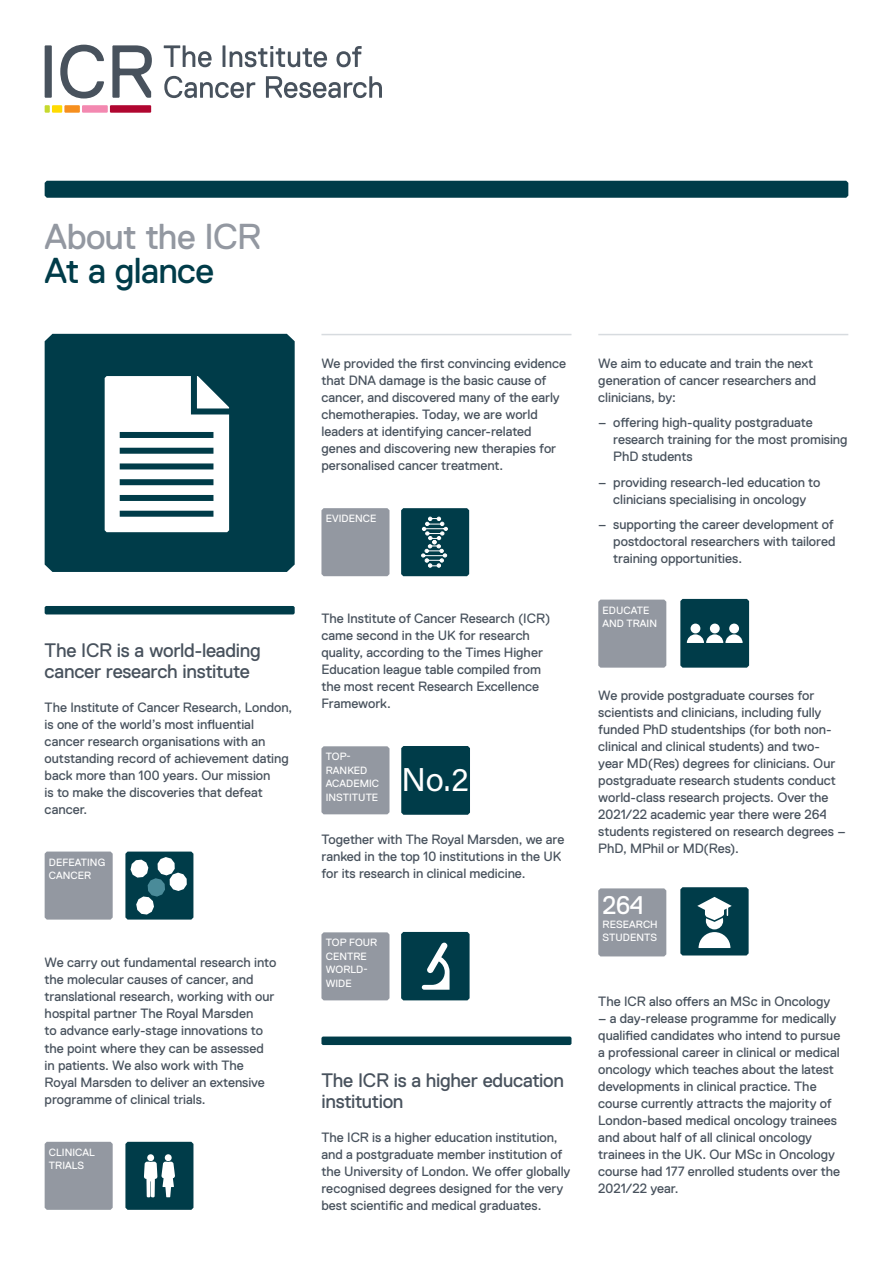
<style>
.page{position:relative;width:893px;height:1263px;background:#fff}
.page>*{position:absolute;margin:0;border:0;box-sizing:border-box;transform-origin:0 0}
.Headline{font:36px/34px "Replica Pro";letter-spacing:-.02em;color:#9398a1}
.t1{font:33px "Acumin Variable Concept";color:#fff}
.Headline-2{font:25.5px "Replica Pro";color:#fff}
.Headline-3{font:19.5px/21.3px "Replica Pro";letter-spacing:-.015em;color:#48525d}
.Headline-4{font:13.5px/17px "Replica Pro";letter-spacing:-.005em;color:#48525d}
.Headline-5{font:10.5px/13.5px "Replica Pro";letter-spacing:.005em;color:#fff}
.s1{color:#003c49}
</style>
<div class="page">
<svg style="left:45px;top:45px;width:7px;height:53px"></svg>
<svg style="left:60px;top:45px;width:44px;height:53px"></svg>
<svg style="left:112px;top:45px;width:40px;height:53px"></svg>
<svg style="left:45px;top:105px;width:106px;height:8px"></svg>
<svg style="left:164px;top:45px;width:48px;height:22px"></svg>
<svg style="left:223px;top:45px;width:104px;height:22px"></svg>
<svg style="left:336px;top:46px;width:26px;height:21px"></svg>
<svg style="left:164px;top:76px;width:91px;height:22px"></svg>
<svg style="left:266px;top:76px;width:116px;height:22px"></svg>
<div style="left:45px;top:181px;width:803px;height:17px;background:#003c49"></div>
<div style="left:45px;top:606px;width:250px;height:8px;background:#003c49"></div>
<hr style="left:321px;top:334px;width:250px;height:1px;background:#d7dbdf">
<div style="left:45px;top:1142px;width:68px;height:68px;background:#9398a1"></div>
<div style="left:321px;top:508px;width:68px;height:68px;background:#9398a1"></div>
<div style="left:321px;top:746px;width:68px;height:68px;background:#9398a1"></div>
<div style="left:321px;top:932px;width:68px;height:68px;background:#9398a1"></div>
<svg style="left:321px;top:1036px;width:250px;height:9px;background:#104854"></svg>
<hr style="left:598px;top:334px;width:250px;height:1px;background:#d7dbdf">
<div style="left:598px;top:600px;width:68px;height:68px;background:#9398a1"></div>
<div style="left:598px;top:888px;width:68px;height:68px;background:#9398a1"></div>
<div style="left:45px;top:334px;width:250px;height:238px;background:#003c49"></div>
<svg style="left:105px;top:362px;width:138px;height:170px"></svg>
<div style="left:45px;top:851px;width:68px;height:68px;background:#9398a1"></div>
<svg style="left:125px;top:851px;width:68px;height:68px"></svg>
<svg style="left:125px;top:1142px;width:68px;height:68px;background:#2c5e68"></svg>
<svg style="left:401px;top:508px;width:68px;height:68px;background:#174e59"></svg>
<div style="left:401px;top:746px;width:69px;height:69px;background:#003c49"></div>
<svg style="left:401px;top:932px;width:69px;height:68px;background:#1e525e"></svg>
<svg style="left:680px;top:599px;width:69px;height:69px;background:#1e535e"></svg>
<div style="left:729px;top:624px;width:10px;height:9px;background:#fff;border-radius:50%"></div>
<svg style="left:680px;top:887px;width:69px;height:68px"></svg>
<p class="Headline" style="left:45px;top:219px;width:218px">About the ICR<br><span class="s1">At a glance</span></p>
<p class="Headline-3" style="left:45px;top:640px;width:218px">The ICR is a world-leading</p>
<p class="Headline-3" style="left:45px;top:661px;width:207px">cancer research institute</p>
<p class="Headline-4" style="left:45px;top:699px;width:249px">The Institute of Cancer Research, London, is one of the world’s most influential cancer research organisations with an outstanding record of achievement dating back more than 100 years. Our mission<br>is to make the discoveries that defeat cancer.</p>
<p class="Headline-5" style="left:49px;top:855px;width:58px">DEFEATING<br>CANCER</p>
<p class="Headline-4" style="left:45px;top:954px;width:233px">We carry out fundamental research into the molecular causes of cancer, and translational research, working with our hospital partner The Royal Marsden<br>to advance early-stage innovations to the point where they can be assessed in patients. We also work with The Royal Marsden to deliver an extensive programme of clinical trials.</p>
<p class="Headline-5" style="left:49px;top:1145px;width:47px">CLINICAL<br>TRIALS</p>
<p class="Headline-4" style="left:321px;top:355px;width:246px">We provided the first convincing evidence that DNA damage is the basic cause of cancer, and discovered many of the early chemotherapies. Today, we are world leaders at identifying cancer-related genes and discovering new therapies for personalised cancer treatment.</p>
<p class="Headline-5" style="left:326px;top:512px;width:52px">EVIDENCE</p>
<p class="Headline-4" style="left:321px;top:610px;width:230px">The Institute of Cancer Research (ICR) came second in the UK for research quality, according to the Times Higher<br>Education league table compiled from the most recent Research Excellence<br>Framework.</p>
<p class="Headline-5" style="left:326px;top:750px;width:55px">TOP-<br>RANKED<br>ACADEMIC<br>INSTITUTE</p>
<p class="t1" style="left:401px;top:757px;width:69px">No.2</p>
<p class="Headline-4" style="left:321px;top:831px;width:244px">Together with The Royal Marsden, we are ranked in the top 10 institutions in the UK for its research in clinical medicine.</p>
<p class="Headline-5" style="left:326px;top:936px;width:53px">TOP FOUR</p>
<p class="Headline-5" style="left:326px;top:949px;width:43px;text-align:justify">CENTRE WORLD-WIDE</p>
<p class="Headline-3" style="left:321px;top:1069px;width:244px">The ICR is a higher education institution</p>
<p class="Headline-4" style="left:321px;top:1129px;width:250px">The ICR is a higher education institution, and a postgraduate member institution of the University of London. We offer globally recognised degrees designed for the very best scientific and medical graduates.</p>
<p class="Headline-4" style="left:598px;top:355px;width:220px">We aim to educate and train the next generation of cancer researchers and clinicians, by:</p>
<p class="Headline-4" style="left:613px;top:414px;width:236px;text-indent:-15px">– offering high-quality postgraduate research training for the most promising<br>PhD students</p>
<p class="Headline-4" style="left:598px;top:474px;width:224px;text-align:center">– providing research-led education to clinicians specialising in oncology</p>
<p class="Headline-4" style="left:613px;top:516px;width:224px;text-align:justify;text-indent:-15px">– supporting the career development of postdoctoral researchers with tailored training opportunities.</p>
<p class="Headline-5" style="left:603px;top:603px;width:56px">EDUCATE<br>AND TRAIN</p>
<p class="Headline-4" style="left:598px;top:686px;width:249px">We provide postgraduate courses for scientists and clinicians, including fully funded PhD studentships (for both non&shy;clinical and clinical students) and two&shy;year MD(Res) degrees for clinicians. Our postgraduate research students conduct world-class research projects. Over the 2021/22 academic year there were 264 students registered on research degrees – PhD, MPhil or MD(Res).</p>
<p class="Headline-2" style="left:603px;top:891px;width:43px">264</p>
<p class="Headline-5" style="left:603px;top:917px;width:57px">RESEARCH<br>STUDENTS</p>
<p class="Headline-4" style="left:598px;top:993px;width:234px">The ICR also offers an MSc in Oncology</p>
<p class="Headline-4" style="left:598px;top:1010px;width:244px">– a day-release programme for medically qualified candidates who intend to pursue a professional career in clinical or medical oncology which teaches about the latest developments in clinical practice. The course currently attracts the majority of London-based medical oncology trainees and about half of all clinical oncology trainees in the UK. Our MSc in Oncology course had 177 enrolled students over the 2021/22 year.</p>
</div>
